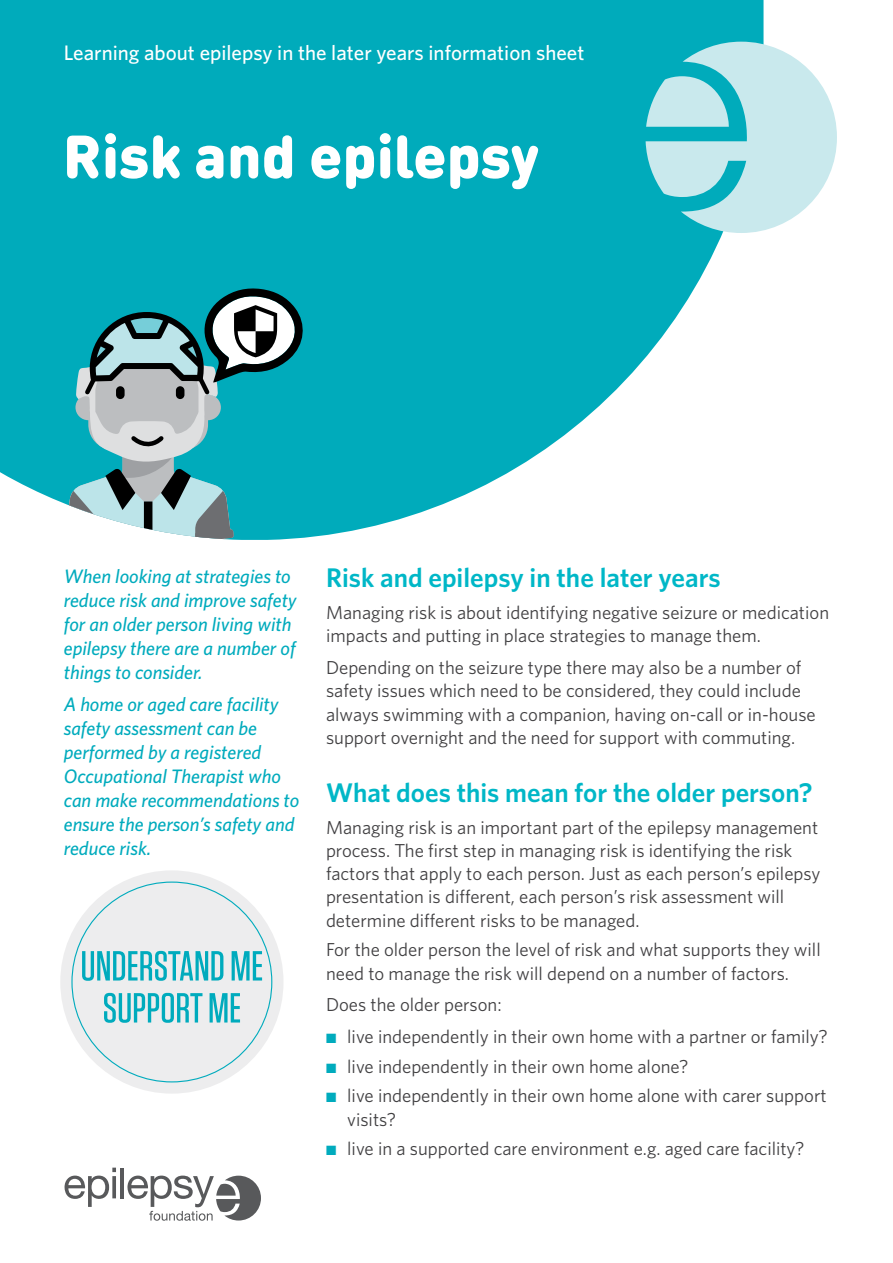
<style>
.page{position:relative;width:893px;height:1263px;background:#fff}
.page>*{position:absolute;margin:0;border:0;box-sizing:border-box;transform-origin:0 0}
.t1{font:900 60px "DIN Round OT";color:#fff}
.t2{font:600 27px "Whitney";color:#00b7c7}
.t3{font:500 21px "Whitney";color:#fff}
.t4{font:italic 500 19.5px/24px "Whitney";color:#00abbd}
.t5{font:18.75px/23.2px "Whitney";color:#414042}
.s1{color:#00abbd}
</style>
<div class="page">
<svg style="left:0;top:0;width:763px;height:538px;fill:#00abbb"></svg>
<svg style="left:63px;top:287px;width:244px;height:253px;background:#55a7b0"></svg>
<svg style="left:646px;top:42px;width:191px;height:191px;background:#a1dde3"></svg>
<hr style="left:121px;top:1167px;width:3px;height:31px;background:#58595b">
<svg style="left:65px;top:1167px;width:51px;height:40px"></svg>
<svg style="left:127px;top:1175px;width:134px;height:46px"></svg>
<div style="left:60px;top:870px;width:223px;height:224px;background:#e9e9ea;border-radius:50%"></div>
<svg style="left:104px;top:993px;width:136px;height:30px"></svg>
<svg style="left:82px;top:951px;width:180px;height:30px"></svg>
<p class="t3" style="left:64px;top:39px;width:522px">Learning about epilepsy in the later years information sheet</p>
<h1 class="t1" style="left:63px;top:116px;width:478px">Risk and epilepsy</h1>
<p class="t4" style="left:64px;top:564px;width:234px">When looking at strategies to reduce risk and improve safety for an older person living with epilepsy there are a number of things to consider.</p>
<p class="t4" style="left:64px;top:692px;width:237px">A home or aged care facility safety assessment can be performed by a registered<br>Occupational Therapist who can make recommendations to ensure the person’s safety and reduce risk.</p>
<h2 class="t2" style="left:326px;top:561px;width:396px">Risk and epilepsy in the later years</h2>
<p class="t5" style="left:326px;top:601px;width:505px">Managing risk is about identifying negative seizure or medication impacts and putting in place strategies to manage them.</p>
<p class="t5" style="left:326px;top:656px;width:491px">Depending on the seizure type there may also be a number of safety issues which need to be considered, they could include always swimming with a companion, having on-call or in-house support overnight and the need for support with commuting.</p>
<h2 class="t2" style="left:326px;top:776px;width:488px">What does this mean for the older person?</h2>
<p class="t5" style="left:326px;top:815px;width:496px">Managing risk is an important part of the epilepsy management process. The first step in managing risk is identifying the risk factors that apply to each person. Just as each person’s epilepsy presentation is different, each person’s risk assessment will determine different risks to be managed.</p>
<p class="t5" style="left:326px;top:938px;width:496px">For the older person the level of risk and what supports they will need to manage the risk will depend on a number of factors.</p>
<p class="t5" style="left:326px;top:993px;width:177px">Does the older person:</p>
<p class="t5" style="left:326px;top:1025px;width:503px"><span class="s1">■</span> live independently in their own home with a partner or family?</p>
<p class="t5" style="left:326px;top:1054px;width:364px"><span class="s1">■</span> live independently in their own home alone?</p>
<p class="t5" style="left:347px;top:1084px;width:481px;text-indent:-21px"><span class="s1">■</span> live independently in their own home alone with carer support visits?</p>
<p class="t5" style="left:326px;top:1137px;width:480px"><span class="s1">■</span> live in a supported care environment e.g. aged care facility?</p>
</div>
